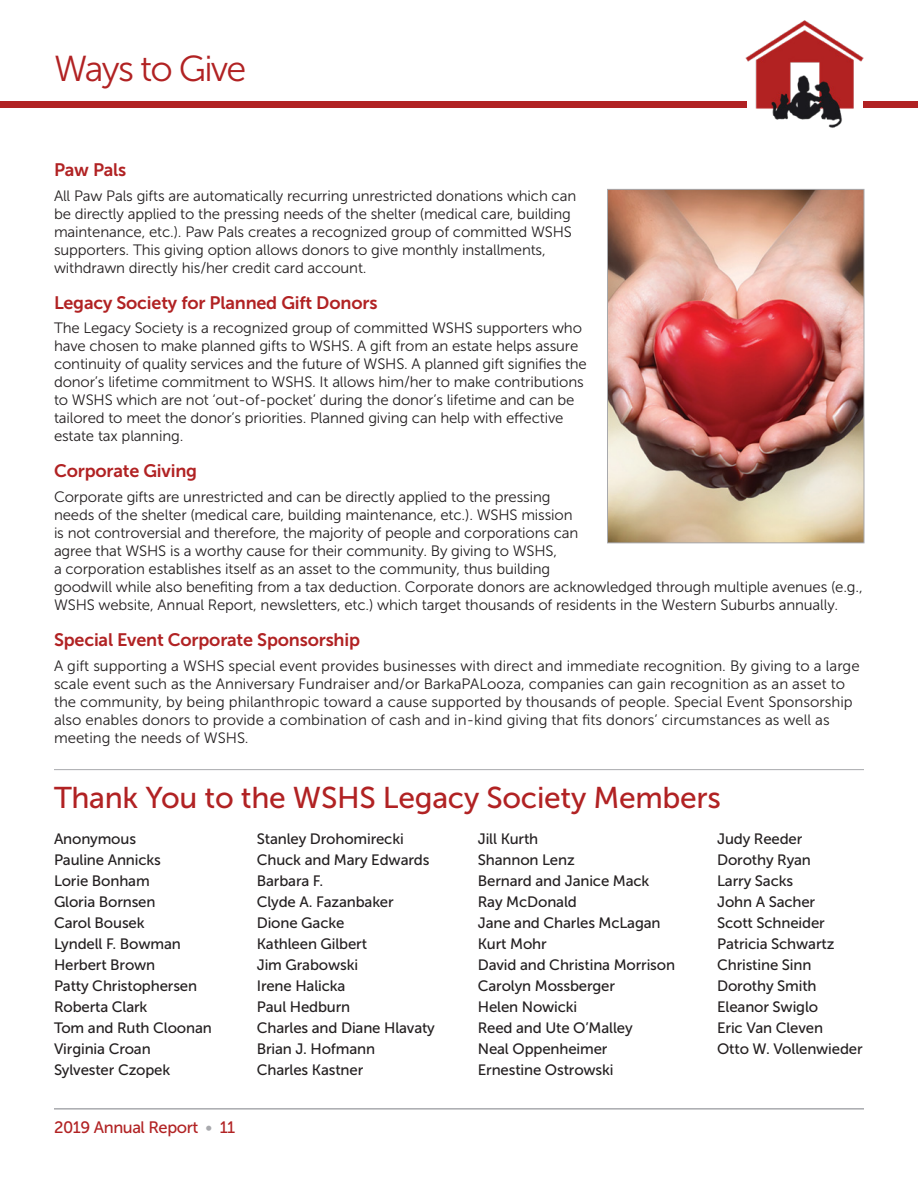
<style>
.page{position:relative;width:918px;height:1188px;background:#fff}
.page>*{position:absolute;margin:0;border:0;box-sizing:border-box;transform-origin:0 0}
.t1{font:36px "Museo Sans 300";letter-spacing:-.05em;color:#b12223}
.t2{font:30px "Museo Sans 500";letter-spacing:-.01em;color:#b12223}
.t3{font:18px "Museo Sans 700";letter-spacing:-.01em;color:#b12223}
.t4{font:16.5px "Museo Sans 500";letter-spacing:-.025em;color:#b12223}
.t5{font:15px/18px "Museo Sans 300";letter-spacing:-.01em;color:#231f20}
.t6{font:15px "Museo Sans 500";letter-spacing:-.01em;color:#231f20}
.s1{color:#a8a9ad}
</style>
<div class="page">
<div style="left:0;top:102px;width:746px;height:6px;background:#b12223"></div>
<div style="left:864px;top:102px;width:54px;height:6px;background:#b12223"></div>
<img style="left:745px;top:20px;width:120px;height:108px">
<hr style="left:54px;top:1108px;width:810px;height:2px;background:#a8a9ad">
<img style="left:609px;top:191px;width:253px;height:350px">
<div style="left:607px;top:189px;width:257px;height:354px;border:1px solid #a8a9ad"></div>
<hr style="left:54px;top:769px;width:810px;height:1px;background:#a8a9ad">
<p class="t1" style="left:54px;top:49px;width:194px">Ways to Give</p>
<p class="t3" style="left:54px;top:160px;width:74px">Paw Pals</p>
<p class="t5" style="left:54px;top:187px;width:524px">All Paw Pals gifts are automatically recurring unrestricted donations which can be directly applied to the pressing needs of the shelter (medical care, building maintenance, etc.). Paw Pals creates a recognized group of committed WSHS supporters. This giving option allows donors to give monthly installments, withdrawn directly his/her credit card account.</p>
<p class="t3" style="left:54px;top:292px;width:325px">Legacy Society for Planned Gift Donors</p>
<p class="t5" style="left:54px;top:319px;width:534px">The Legacy Society is a recognized group of committed WSHS supporters who have chosen to make planned gifts to WSHS. A gift from an estate helps assure continuity of quality services and the future of WSHS. A planned gift signifies the donor’s lifetime commitment to WSHS. It allows him/her to make contributions to WSHS which are not ‘out-of-pocket’ during the donor’s lifetime and can be tailored to meet the donor’s priorities. Planned giving can help with effective estate tax planning.</p>
<p class="t3" style="left:54px;top:461px;width:145px">Corporate Giving</p>
<p class="t5" style="left:54px;top:488px;width:810px">Corporate gifts are unrestricted and can be directly applied to the pressing<br>needs of the shelter (medical care, building maintenance, etc.). WSHS mission<br>is not controversial and therefore, the majority of people and corporations can<br>agree that WSHS is a worthy cause for their community. By giving to WSHS,<br>a corporation establishes itself as an asset to the community, thus building<br>goodwill while also benefiting from a tax deduction. Corporate donors are acknowledged through multiple avenues (e.g., WSHS website, Annual Report, newsletters, etc.) which target thousands of residents in the Western Suburbs annually.</p>
<p class="t3" style="left:54px;top:630px;width:308px">Special Event Corporate Sponsorship</p>
<p class="t5" style="left:54px;top:657px;width:807px">A gift supporting a WSHS special event provides businesses with direct and immediate recognition. By giving to a large scale event such as the Anniversary Fundraiser and/or BarkaPALooza, companies can gain recognition as an asset to the community, by being philanthropic toward a cause supported by thousands of people. Special Event Sponsorship also enables donors to provide a combination of cash and in-kind giving that fits donors’ circumstances as well as meeting the needs of WSHS.</p>
<p class="t2" style="left:54px;top:781px;width:669px">Thank You to the WSHS Legacy Society Members</p>
<p class="t6" style="left:54px;top:831px;width:84px">Anonymous</p>
<p class="t6" style="left:54px;top:852px;width:108px">Pauline Annicks</p>
<p class="t6" style="left:54px;top:873px;width:97px">Lorie Bonham</p>
<p class="t6" style="left:54px;top:894px;width:103px">Gloria Bornsen</p>
<p class="t6" style="left:54px;top:915px;width:92px">Carol Bousek</p>
<p class="t6" style="left:54px;top:936px;width:128px">Lyndell F. Bowman</p>
<p class="t6" style="left:54px;top:957px;width:103px">Herbert Brown</p>
<p class="t6" style="left:54px;top:978px;width:145px">Patty Christophersen</p>
<p class="t6" style="left:54px;top:999px;width:95px">Roberta Clark</p>
<p class="t6" style="left:54px;top:1020px;width:159px">Tom and Ruth Cloonan</p>
<p class="t6" style="left:54px;top:1041px;width:98px">Virginia Croan</p>
<p class="t6" style="left:54px;top:1062px;width:118px">Sylvester Czopek</p>
<p class="t6" style="left:257px;top:831px;width:149px">Stanley Drohomirecki</p>
<p class="t6" style="left:257px;top:852px;width:174px">Chuck and Mary Edwards</p>
<p class="t6" style="left:257px;top:873px;width:68px">Barbara F.</p>
<p class="t6" style="left:257px;top:894px;width:138px">Clyde A. Fazanbaker</p>
<p class="t6" style="left:257px;top:915px;width:89px">Dione Gacke</p>
<p class="t6" style="left:257px;top:936px;width:112px">Kathleen Gilbert</p>
<p class="t6" style="left:257px;top:957px;width:103px">Jim Grabowski</p>
<p class="t6" style="left:257px;top:978px;width:90px">Irene Halicka</p>
<p class="t6" style="left:257px;top:999px;width:95px">Paul Hedburn</p>
<p class="t6" style="left:257px;top:1020px;width:180px">Charles and Diane Hlavaty</p>
<p class="t6" style="left:257px;top:1041px;width:120px">Brian J. Hofmann</p>
<p class="t6" style="left:257px;top:1062px;width:108px">Charles Kastner</p>
<p class="t6" style="left:478px;top:831px;width:62px">Jill Kurth</p>
<p class="t6" style="left:478px;top:852px;width:98px">Shannon Lenz</p>
<p class="t6" style="left:478px;top:873px;width:173px">Bernard and Janice Mack</p>
<p class="t6" style="left:478px;top:894px;width:100px">Ray McDonald</p>
<p class="t6" style="left:478px;top:915px;width:184px">Jane and Charles McLagan</p>
<p class="t6" style="left:478px;top:936px;width:70px">Kurt Mohr</p>
<p class="t6" style="left:478px;top:957px;width:199px">David and Christina Morrison</p>
<p class="t6" style="left:478px;top:978px;width:139px">Carolyn Mossberger</p>
<p class="t6" style="left:478px;top:999px;width:101px">Helen Nowicki</p>
<p class="t6" style="left:478px;top:1020px;width:156px">Reed and Ute O’Malley</p>
<p class="t6" style="left:478px;top:1041px;width:131px">Neal Oppenheimer</p>
<p class="t6" style="left:478px;top:1062px;width:137px">Ernestine Ostrowski</p>
<p class="t6" style="left:717px;top:831px;width:87px">Judy Reeder</p>
<p class="t6" style="left:717px;top:852px;width:95px">Dorothy Ryan</p>
<p class="t6" style="left:717px;top:873px;width:78px">Larry Sacks</p>
<p class="t6" style="left:717px;top:894px;width:100px">John A Sacher</p>
<p class="t6" style="left:717px;top:915px;width:109px">Scott Schneider</p>
<p class="t6" style="left:717px;top:936px;width:119px">Patricia Schwartz</p>
<p class="t6" style="left:717px;top:957px;width:96px">Christine Sinn</p>
<p class="t6" style="left:717px;top:978px;width:101px">Dorothy Smith</p>
<p class="t6" style="left:717px;top:999px;width:103px">Eleanor Swiglo</p>
<p class="t6" style="left:717px;top:1020px;width:107px">Eric Van Cleven</p>
<p class="t6" style="left:717px;top:1041px;width:147px">Otto W. Vollenwieder</p>
<p class="t4" style="left:54px;top:1119px;width:183px">2019 Annual Report <span class="s1">•</span> 11</p>
</div>
